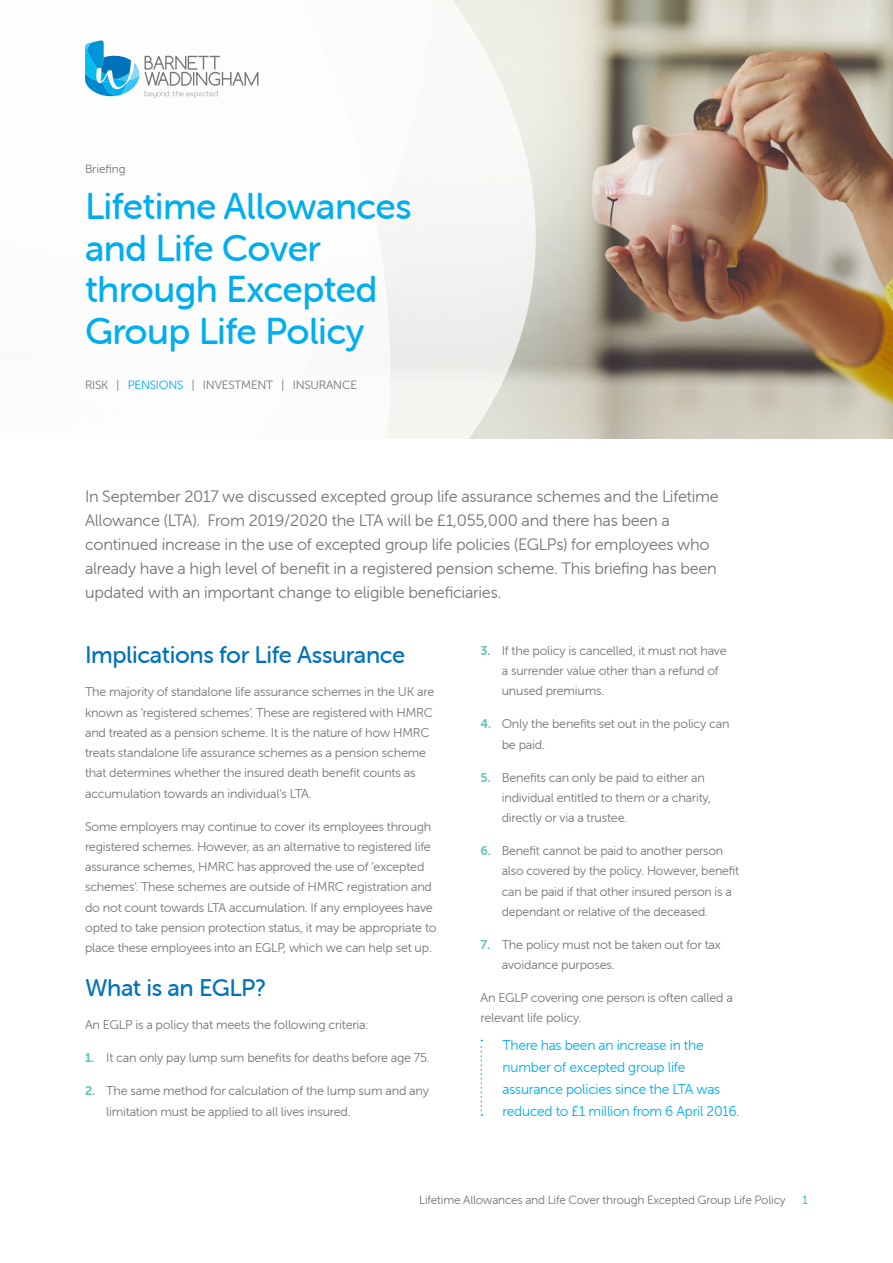
<style>
.page{position:relative;width:893px;height:1263px;background:#fff}
.page>*{position:absolute;margin:0;border:0;box-sizing:border-box;transform-origin:0 0}
.t1{font:37.35px/41.5px "Museo Sans Rounded 500";letter-spacing:-.015em;color:#00aeef}
.t2{font:24px "Museo Sans Rounded 500";letter-spacing:-.015em;color:#0072bc}
.t3{font:16.5px/24px "Museo Sans Rounded 300";letter-spacing:-.015em;color:#757679}
.t4{font:14.25px/21.8px "Museo Sans Rounded 300";letter-spacing:-.015em;color:#00aeef}
.t5{font:12.75px/20.2px "Museo Sans Rounded 300";letter-spacing:-.015em;color:#757679}
.t6{font:12px "Museo Sans Rounded 300";letter-spacing:-.015em;color:#757679}
.t7{font:12px "Museo Sans Rounded 300";color:#00aeef}
.s1{color:#00aeef}
.s2{font-family:"Museo Sans Rounded 700";color:#5cc3b6}
</style>
<div class="page">
<img style="left:578px;top:0;width:315px;height:438px">
<svg style="left:258px;top:0;width:320px;height:439px"></svg>
<svg style="left:85px;top:40px;width:173px;height:58px"></svg>
<svg style="left:480px;top:1040px;width:2px;height:76px"></svg>
<p class="t6" style="left:85px;top:162px;width:42px">Briefing</p>
<p class="t1" style="left:85px;top:186px;width:328px">Lifetime Allowances and Life Cover through Excepted<br>Group Life Policy</p>
<p class="t6" style="left:85px;top:378px;width:273px">RISK | <span class="s1">PENSIONS</span> | INVESTMENT | INSURANCE</p>
<p class="t3" style="left:85px;top:484px;width:635px">In September 2017 we discussed excepted group life assurance schemes and the Lifetime Allowance (LTA). From 2019/2020 the LTA will be £1,055,000 and there has been a continued increase in the use of excepted group life policies (EGLPs) for employees who already have a high level of benefit in a registered pension scheme. This briefing has been updated with an important change to eligible beneficiaries.</p>
<p class="t2" style="left:85px;top:642px;width:322px">Implications for Life Assurance</p>
<p class="t5" style="left:85px;top:682px;width:351px">The majority of standalone life assurance schemes in the UK are known as ‘registered schemes’. These are registered with HMRC and treated as a pension scheme. It is the nature of how HMRC treats standalone life assurance schemes as a pension scheme that determines whether the insured death benefit counts as accumulation towards an individual’s LTA.</p>
<p class="t5" style="left:85px;top:816px;width:353px">Some employers may continue to cover its employees through registered schemes. However, as an alternative to registered life assurance schemes, HMRC has approved the use of ‘excepted schemes’. These schemes are outside of HMRC registration and do not count towards LTA accumulation. If any employees have opted to take pension protection status, it may be appropriate to place these employees into an EGLP, which we can help set up.</p>
<p class="t2" style="left:85px;top:975px;width:183px">What is an EGLP?</p>
<p class="t5" style="left:85px;top:1015px;width:285px">An EGLP is a policy that meets the following criteria:</p>
<p class="t5" style="left:85px;top:1048px;width:346px"><span class="s2">1.</span> It can only pay lump sum benefits for deaths before age 75.</p>
<p class="t5" style="left:106px;top:1081px;width:324px;text-indent:-21px"><span class="s2">2.</span> The same method for calculation of the lump sum and any limitation must be applied to all lives insured.</p>
<p class="t5" style="left:502px;top:640px;width:226px;text-indent:-21px"><span class="s2">3.</span> If the policy is cancelled, it must not have a surrender value other than a refund of unused premiums.</p>
<p class="t5" style="left:502px;top:714px;width:229px;text-indent:-21px"><span class="s2">4.</span> Only the benefits set out in the policy can be paid.</p>
<p class="t5" style="left:502px;top:767px;width:211px;text-indent:-21px"><span class="s2">5.</span> Benefits can only be paid to either an individual entitled to them or a charity, directly or via a trustee.</p>
<p class="t5" style="left:502px;top:841px;width:239px;text-indent:-21px"><span class="s2">6.</span> Benefit cannot be paid to another person also covered by the policy. However, benefit can be paid if that other insured person is a dependant or relative of the deceased.</p>
<p class="t5" style="left:502px;top:934px;width:221px;text-indent:-21px"><span class="s2">7.</span> The policy must not be taken out for tax avoidance purposes.</p>
<p class="t5" style="left:480px;top:988px;width:254px">An EGLP covering one person is often called a relevant life policy.</p>
<p class="t4" style="left:502px;top:1035px;width:239px">There has been an increase in the number of excepted group life assurance policies since the LTA was reduced to £1 million from 6 April 2016.</p>
<p class="t6" style="left:419px;top:1193px;width:368px">Lifetime Allowances and Life Cover through Excepted Group Life Policy</p>
<p class="t7" style="left:803px;top:1193px;width:7px">1</p>
</div>
